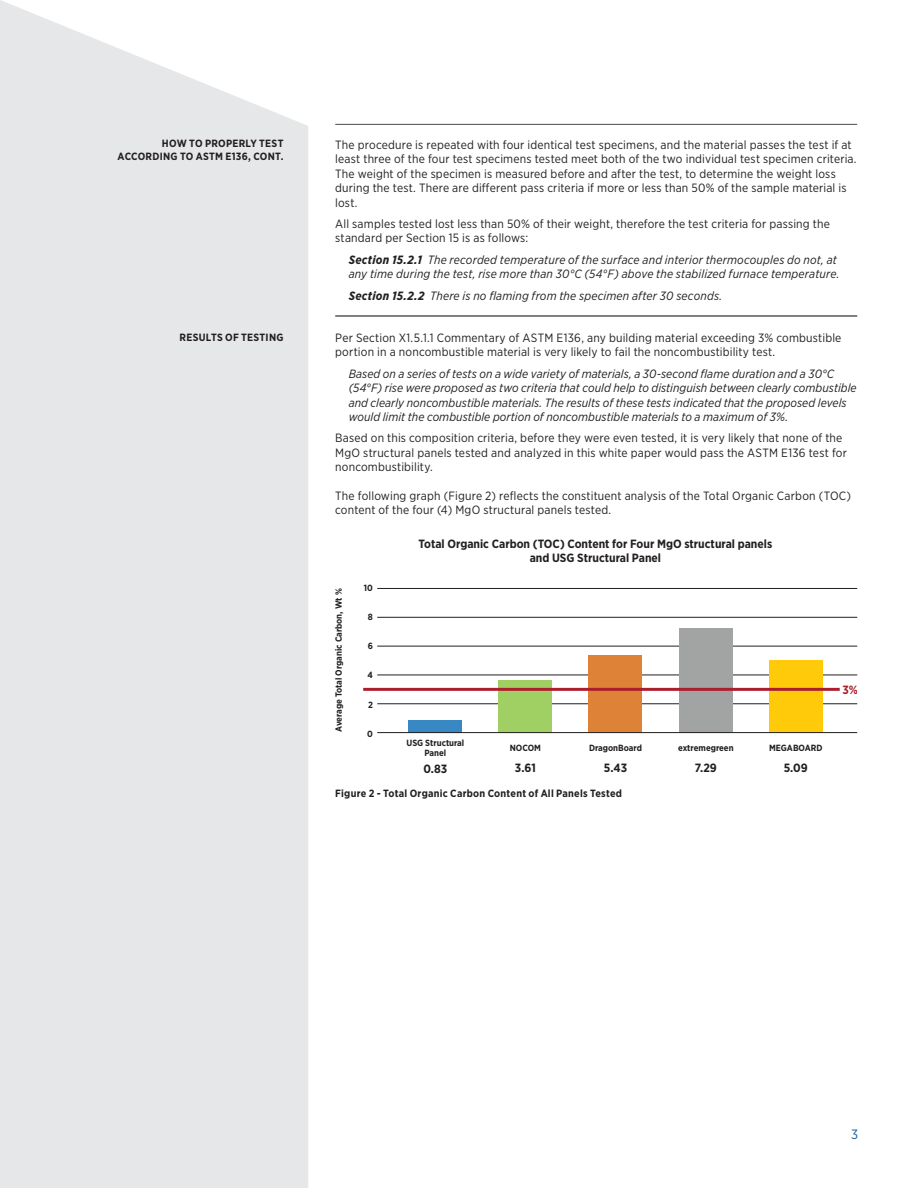
<style>
.page{position:relative;width:918px;height:1188px;background:#fff}
.page>*{position:absolute;margin:0;border:0;box-sizing:border-box;transform-origin:0 0}
.t1{font:13.5px "Gotham Narrow";color:#175d9e}
.t2{font:12px/14.4px "Gotham Narrow";letter-spacing:.015em;color:#231f20}
.t3{font:italic 12px/14.4px "Gotham Narrow";letter-spacing:.005em;color:#231f20}
.t4{font:700 12px/14.4px "Gotham Narrow";color:#231f20;text-align:center}
.t5{font:700 12px "Gotham Narrow";color:#ab1e2c}
.t6{font:700 10.5px/12.6px "Gotham Narrow";letter-spacing:.025em;color:#231f20;text-align:right}
.t7{font:700 9px/10.5px "Gotham Narrow";color:#231f20;text-align:center}
.s1{font-weight:700}
</style>
<div class="page">
<div style="left:0;top:0;width:308px;height:1188px;background:#e6e7e9"></div>
<hr style="left:335px;top:124px;width:522px;height:1px;background:#5f5f62">
<hr style="left:335px;top:315px;width:522px;height:2px;background:#231f20">
<hr style="left:377px;top:588px;width:480px;height:1px;background:#231f20">
<hr style="left:377px;top:617px;width:480px;height:1px;background:#231f20">
<hr style="left:377px;top:646px;width:480px;height:1px;background:#231f20">
<hr style="left:377px;top:675px;width:480px;height:1px;background:#231f20">
<hr style="left:377px;top:704px;width:480px;height:1px;background:#231f20">
<div style="left:408px;top:720px;width:54px;height:13px;background:#3888c4"></div>
<div style="left:498px;top:680px;width:54px;height:53px;background:#a0cf63"></div>
<div style="left:679px;top:628px;width:54px;height:105px;background:#a2a3a3"></div>
<div style="left:588px;top:655px;width:54px;height:78px;background:#dd8236"></div>
<div style="left:769px;top:660px;width:54px;height:73px;background:#feca0a"></div>
<hr style="left:377px;top:732px;width:480px;height:1px;background:#231f20">
<hr style="left:363px;top:688px;width:477px;height:3px;background:#ab1e2c">
<p class="t6" style="left:118px;top:137px;width:167px">HOW TO PROPERLY TEST<br>ACCORDING TO ASTM E136, CONT.</p>
<p class="t6" style="left:180px;top:331px;width:105px">RESULTS OF TESTING</p>
<p class="t2" style="left:335px;top:137px;width:523px">The procedure is repeated with four identical test specimens, and the material passes the test if at least three of the four test specimens tested meet both of the two individual test specimen criteria.<br>The weight of the specimen is measured before and after the test, to determine the weight loss during the test. There are different pass criteria if more or less than 50% of the sample material is lost.</p>
<p class="t2" style="left:335px;top:216px;width:496px">All samples tested lost less than 50% of their weight, therefore the test criteria for passing the standard per Section 15 is as follows:</p>
<p class="t3" style="left:349px;top:252px;width:492px"><span class="s1">Section 15.2.1</span> The recorded temperature of the surface and interior thermocouples do not, at any time during the test, rise more than 30°C (54°F) above the stabilized furnace temperature.</p>
<p class="t3" style="left:349px;top:288px;width:375px"><span class="s1">Section 15.2.2</span> There is no flaming from the specimen after 30 seconds.</p>
<p class="t2" style="left:335px;top:330px;width:508px">Per Section X1.5.1.1 Commentary of ASTM E136, any building material exceeding 3% combustible portion in a noncombustible material is very likely to fail the noncombustibility test.</p>
<p class="t3" style="left:349px;top:366px;width:509px">Based on a series of tests on a wide variety of materials, a 30-second flame duration and a 30°C (54°F) rise were proposed as two criteria that could help to distinguish between clearly combustible and clearly noncombustible materials. The results of these tests indicated that the proposed levels would limit the combustible portion of noncombustible materials to a maximum of 3%.</p>
<p class="t2" style="left:335px;top:431px;width:513px">Based on this composition criteria, before they were even tested, it is very likely that none of the<br>MgO structural panels tested and analyzed in this white paper would pass the ASTM E136 test for noncombustibility.</p>
<p class="t2" style="left:335px;top:488px;width:517px">The following graph (Figure 2) reflects the constituent analysis of the Total Organic Carbon (TOC) content of the four (4) MgO structural panels tested.</p>
<p class="t7" style="left:333px;top:732px;width:145px;rotate:-90deg">Average Total Organic Carbon, Wt %</p>
<p class="t7" style="left:364px;top:582px;width:11px">10</p>
<p class="t7" style="left:368px;top:612px;width:7px">8</p>
<p class="t7" style="left:368px;top:641px;width:7px">6</p>
<p class="t7" style="left:368px;top:670px;width:7px">4</p>
<p class="t7" style="left:368px;top:699px;width:6px">2</p>
<p class="t7" style="left:367px;top:728px;width:7px">0</p>
<p class="t4" style="left:419px;top:536px;width:355px">Total Organic Carbon (TOC) Content for Four MgO structural panels and USG Structural Panel</p>
<p class="t7" style="left:406px;top:737px;width:59px">USG Structural<br>Panel</p>
<p class="t4" style="left:424px;top:761px;width:25px">0.83</p>
<p class="t7" style="left:510px;top:743px;width:33px">NOCOM</p>
<p class="t4" style="left:515px;top:761px;width:22px">3.61</p>
<p class="t7" style="left:589px;top:743px;width:55px">DragonBoard</p>
<p class="t4" style="left:604px;top:761px;width:25px">5.43</p>
<p class="t7" style="left:678px;top:743px;width:57px">extremegreen</p>
<p class="t4" style="left:695px;top:761px;width:24px">7.29</p>
<p class="t7" style="left:769px;top:743px;width:55px">MEGABOARD</p>
<p class="t4" style="left:784px;top:761px;width:26px">5.09</p>
<p class="t6" style="left:335px;top:787px;width:288px">Figure 2 - Total Organic Carbon Content of All Panels Tested</p>
<p class="t5" style="left:842px;top:682px;width:17px">3%</p>
<p class="t1" style="left:851px;top:1126px;width:9px">3</p>
</div>
